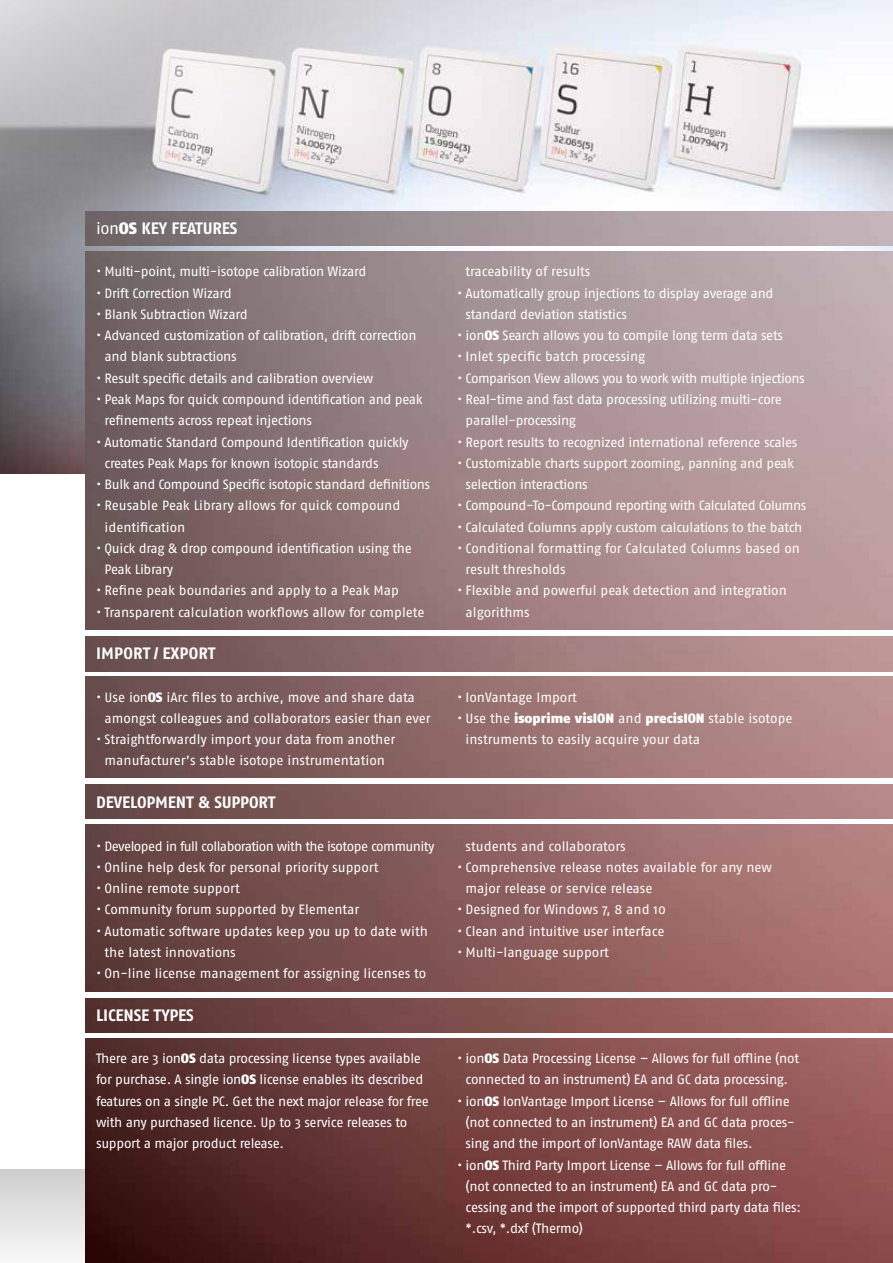
<style>
.page{position:relative;width:893px;height:1263px;background:#fff}
.page>*{position:absolute;margin:0;border:0;box-sizing:border-box;transform-origin:0 0}
.t1{font:700 16.5px "Fago Pro";letter-spacing:-.01em;color:#fff}
.t2{font:700 16.5px "Fago Pro";letter-spacing:.01em;color:#fff}
.t3{font:13.5px/21.3px "Fago Pro";letter-spacing:-.02em;color:#fff}
.t4{font:13.5px/21.3px "Fago Pro";color:#fff}
.t5{font:13.5px "Fago Pro";letter-spacing:-.04em;color:#fff}
.s1{font-weight:400}
.s2{font-weight:900}
</style>
<div class="page">
<img style="left:0;top:0;width:893px;height:473px">
<div style="left:0;top:1169px;width:893px;height:94px;background:linear-gradient(to bottom,#cecece,#f8f8f8)"></div>
<img style="left:85px;top:212px;width:808px;height:34px">
<img style="left:85px;top:637px;width:808px;height:34px">
<img style="left:85px;top:785px;width:808px;height:34px">
<img style="left:85px;top:999px;width:808px;height:34px">
<img style="left:85px;top:251px;width:808px;height:378px">
<img style="left:85px;top:676px;width:808px;height:101px">
<img style="left:85px;top:824px;width:808px;height:168px">
<img style="left:85px;top:1038px;width:808px;height:225px">
<hr style="left:0;top:206px;width:1px;height:267px;background:#575756">
<hr style="left:0;top:128px;width:1px;height:73px;background:#575756">
<p class="t1" style="left:96px;top:218px;width:143px"><span class="s1">ion</span><span class="s2">OS</span> KEY FEATURES</p>
<p class="t3" style="left:96px;top:261px;width:272px">• Multi-point, multi-isotope calibration Wizard</p>
<p class="t3" style="left:96px;top:282px;width:137px">• Drift Correction Wizard</p>
<p class="t3" style="left:96px;top:304px;width:153px">• Blank Subtraction Wizard</p>
<p class="t3" style="left:105px;top:325px;width:314px;text-indent:-9px">• Advanced customization of calibration, drift correction and blank subtractions</p>
<p class="t3" style="left:96px;top:367px;width:279px">• Result specific details and calibration overview</p>
<p class="t3" style="left:105px;top:389px;width:320px;text-indent:-9px">• Peak Maps for quick compound identification and peak refinements across repeat injections</p>
<p class="t3" style="left:105px;top:431px;width:306px;text-indent:-9px">• Automatic Standard Compound Identification quickly creates Peak Maps for known isotopic standards</p>
<p class="t3" style="left:96px;top:474px;width:336px">• Bulk and Compound Specific isotopic standard definitions</p>
<p class="t4" style="left:105px;top:495px;width:297px;text-indent:-9px">• Reusable Peak Library allows for quick compound identification</p>
<p class="t3" style="left:105px;top:537px;width:309px;text-indent:-9px">• Quick drag &amp; drop compound identification using the<br>Peak Library</p>
<p class="t4" style="left:96px;top:580px;width:304px">• Refine peak boundaries and apply to a Peak Map</p>
<p class="t3" style="left:96px;top:601px;width:330px">• Transparent calculation workflows allow for complete</p>
<p class="t2" style="left:96px;top:643px;width:121px">IMPORT / EXPORT</p>
<p class="t3" style="left:105px;top:686px;width:328px;text-indent:-9px">• Use ion<span class="s2">OS</span> iArc files to archive, move and share data amongst colleagues and collaborators easier than ever</p>
<p class="t3" style="left:96px;top:729px;width:301px;text-align:center">• Straightforwardly import your data from another manufacturer’s stable isotope instrumentation</p>
<p class="t1" style="left:96px;top:792px;width:181px">DEVELOPMENT &amp; SUPPORT</p>
<p class="t5" style="left:96px;top:838px;width:340px">• Developed in full collaboration with the isotope community</p>
<p class="t4" style="left:96px;top:856px;width:284px">• Online help desk for personal priority support</p>
<p class="t4" style="left:96px;top:878px;width:145px">• Online remote support</p>
<p class="t3" style="left:96px;top:899px;width:265px">• Community forum supported by Elementar</p>
<p class="t4" style="left:105px;top:920px;width:325px;text-indent:-9px">• Automatic software updates keep you up to date with the latest innovations</p>
<p class="t3" style="left:96px;top:963px;width:332px">• On-line license management for assigning licenses to</p>
<p class="t1" style="left:96px;top:1005px;width:99px">LICENSE TYPES</p>
<p class="t3" style="left:96px;top:1048px;width:335px">There are 3 ion<span class="s2">OS</span> data processing license types available for purchase. A single ion<span class="s2">OS</span> license enables its described features on a single PC. Get the next major release for free with any purchased licence. Up to 3 service releases to support a major product release.</p>
<p class="t4" style="left:466px;top:261px;width:126px">traceability of results</p>
<p class="t3" style="left:466px;top:282px;width:309px;text-indent:-9px">• Automatically group injections to display average and standard deviation statistics</p>
<p class="t3" style="left:457px;top:325px;width:327px">• ion<span class="s2">OS</span> Search allows you to compile long term data sets</p>
<p class="t4" style="left:457px;top:346px;width:190px">• Inlet specific batch processing</p>
<p class="t3" style="left:457px;top:367px;width:349px">• Comparison View allows you to work with multiple injections</p>
<p class="t3" style="left:466px;top:389px;width:318px;text-indent:-9px">• Real-time and fast data processing utilizing multi-core parallel-processing</p>
<p class="t3" style="left:457px;top:431px;width:342px">• Report results to recognized international reference scales</p>
<p class="t3" style="left:466px;top:452px;width:330px;text-indent:-9px">• Customizable charts support zooming, panning and peak selection interactions</p>
<p class="t3" style="left:457px;top:495px;width:351px">• Compound-To-Compound reporting with Calculated Columns</p>
<p class="t3" style="left:457px;top:516px;width:347px">• Calculated Columns apply custom calculations to the batch</p>
<p class="t3" style="left:466px;top:537px;width:336px;text-indent:-9px">• Conditional formatting for Calculated Columns based on result thresholds</p>
<p class="t4" style="left:466px;top:580px;width:323px;text-indent:-9px">• Flexible and powerful peak detection and integration algorithms</p>
<p class="t4" style="left:457px;top:686px;width:121px">• IonVantage Import</p>
<p class="t4" style="left:466px;top:708px;width:328px;text-indent:-9px">• Use the <span class="s2">isoprime visION</span> and <span class="s2">precisION</span> stable isotope instruments to easily acquire your data</p>
<p class="t4" style="left:466px;top:835px;width:162px">students and collaborators</p>
<p class="t3" style="left:466px;top:856px;width:308px;text-indent:-9px">• Comprehensive release notes available for any new major release or service release</p>
<p class="t3" style="left:457px;top:899px;width:210px">• Designed for Windows 7, 8 and 10</p>
<p class="t3" style="left:457px;top:920px;width:209px">• Clean and intuitive user interface</p>
<p class="t4" style="left:457px;top:941px;width:153px">• Multi-language support</p>
<p class="t3" style="left:457px;top:1048px;width:343px;text-align:center">• ion<span class="s2">OS</span> Data Processing License – Allows for full offline (not connected to an instrument) EA and GC data processing.</p>
<p class="t3" style="left:466px;top:1090px;width:330px;text-indent:-9px">• ion<span class="s2">OS</span> IonVantage Import License – Allows for full offline (not connected to an instrument) EA and GC data proces&shy;sing and the import of IonVantage RAW data files.</p>
<p class="t3" style="left:466px;top:1154px;width:337px;text-indent:-9px">• ion<span class="s2">OS</span> Third Party Import License – Allows for full offline (not connected to an instrument) EA and GC data pro&shy;cessing and the import of supported third party data files: *.csv, *.dxf (Thermo)</p>
</div>
